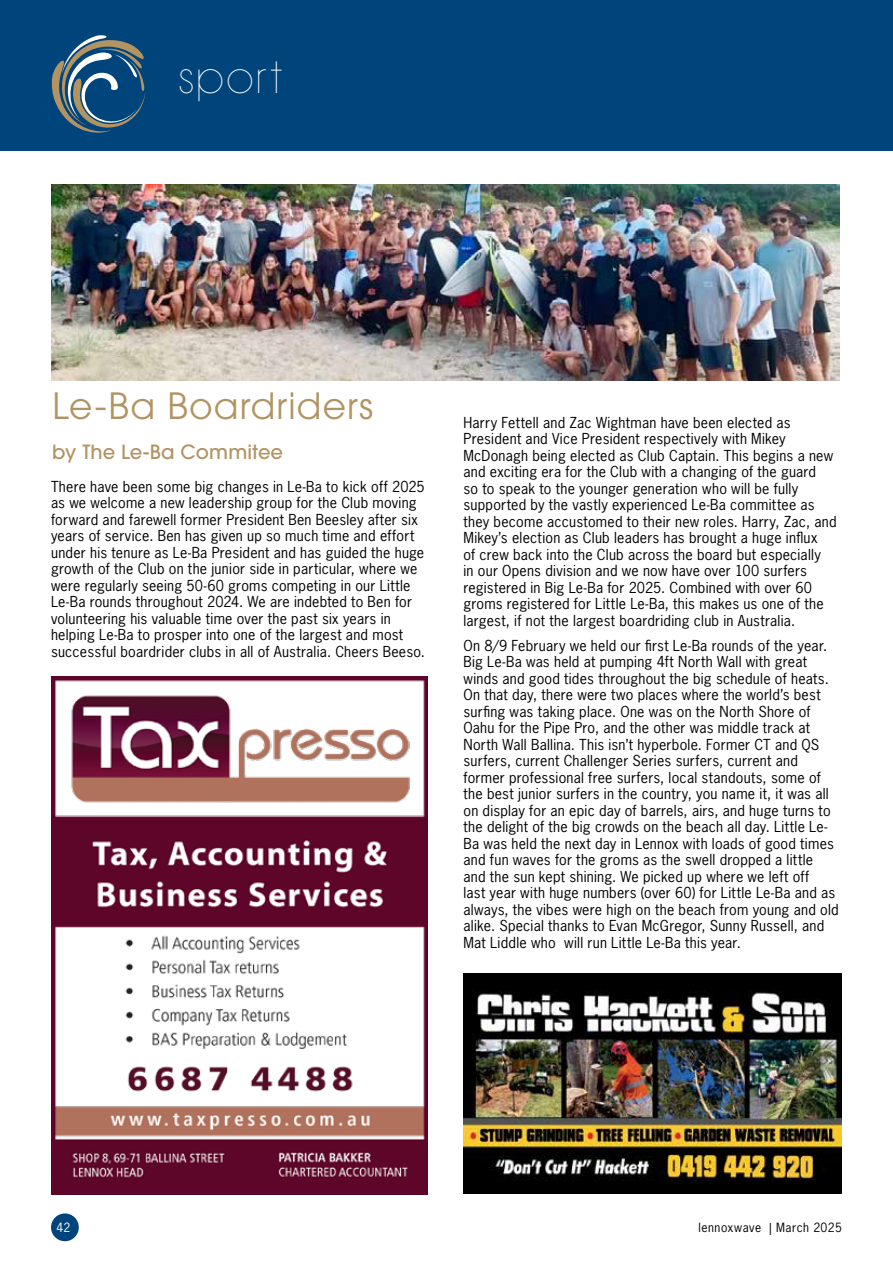
<style>
.page{position:relative;width:893px;height:1263px;background:#fff}
.page>*{position:absolute;margin:0;border:0;box-sizing:border-box;transform-origin:0 0}
.t1{font:36px "ITC Avant Garde Pro";letter-spacing:.035em;color:#b29362}
.t2{font:31.5px "Bondoluo Peek";letter-spacing:.105em;color:#fff}
.t3{font:500 19.5px "ITC Avant Garde Pro";letter-spacing:.005em;color:#b29362}
.t4{font:14.25px/16.5px "News Gothic Std";letter-spacing:.015em;color:#000}
.t5{font:12px "News Gothic Std";letter-spacing:.045em;color:#000}
.t6{font:12px "News Gothic Std";color:#fff}
</style>
<div class="page">
<div style="left:51px;top:1213px;width:28px;height:28px;background:#00447c;border-radius:50%"></div>
<div style="left:0;top:0;width:893px;height:151px;background:#00447c"></div>
<svg style="left:51px;top:35px;width:95px;height:98px"></svg>
<img style="left:52px;top:677px;width:376px;height:518px">
<img style="left:51px;top:185px;width:788px;height:196px">
<img style="left:463px;top:974px;width:379px;height:220px">
<h2 class="t2" style="left:179px;top:60px;width:105px">SPORT</h2>
<h1 class="t1" style="left:52px;top:384px;width:322px">Le-Ba Boardriders</h1>
<h3 class="t3" style="left:52px;top:439px;width:232px">by The Le-Ba Commitee</h3>
<p class="t4" style="left:51px;top:478px;width:375px">There have been some big changes in Le-Ba to kick off 2025 as we welcome a new leadership group for the Club moving forward and farewell former President Ben Beesley after six years of service. Ben has given up so much time and effort under his tenure as Le-Ba President and has guided the huge growth of the Club on the junior side in particular, where we were regularly seeing 50-60 groms competing in our Little Le-Ba rounds throughout 2024. We are indebted to Ben for volunteering his valuable time over the past six years in helping Le-Ba to prosper into one of the largest and most successful boardrider clubs in all of Australia. Cheers Beeso.</p>
<p class="t4" style="left:463px;top:414px;width:375px">Harry Fettell and Zac Wightman have been elected as President and Vice President respectively with Mikey McDonagh being elected as Club Captain. This begins a new and exciting era for the Club with a changing of the guard<br>so to speak to the younger generation who will be fully supported by the vastly experienced Le-Ba committee as they become accustomed to their new roles. Harry, Zac, and Mikey’s election as Club leaders has brought a huge influx<br>of crew back into the Club across the board but especially<br>in our Opens division and we now have over 100 surfers registered in Big Le-Ba for 2025. Combined with over 60 groms registered for Little Le-Ba, this makes us one of the largest, if not the largest boardriding club in Australia.</p>
<p class="t4" style="left:463px;top:637px;width:377px">On 8/9 February we held our first Le-Ba rounds of the year.<br>Big Le-Ba was held at pumping 4ft North Wall with great winds and good tides throughout the big schedule of heats.<br>On that day, there were two places where the world’s best surfing was taking place. One was on the North Shore of Oahu for the Pipe Pro, and the other was middle track at North Wall Ballina. This isn’t hyperbole. Former CT and QS surfers, current Challenger Series surfers, current and former professional free surfers, local standouts, some of the best junior surfers in the country, you name it, it was all on display for an epic day of barrels, airs, and huge turns to the delight of the big crowds on the beach all day. Little Le-Ba was held the next day in Lennox with loads of good times and fun waves for the groms as the swell dropped a little and the sun kept shining. We picked up where we left off<br>last year with huge numbers (over 60) for Little Le-Ba and as always, the vibes were high on the beach from young and old alike. Special thanks to Evan McGregor, Sunny Russell, and Mat Liddle who will run Little Le-Ba this year.</p>
<p class="t6" style="left:56px;top:1220px;width:16px">42</p>
<p class="t5" style="left:698px;top:1220px;width:145px">lennoxwave | March 2025</p>
</div>
